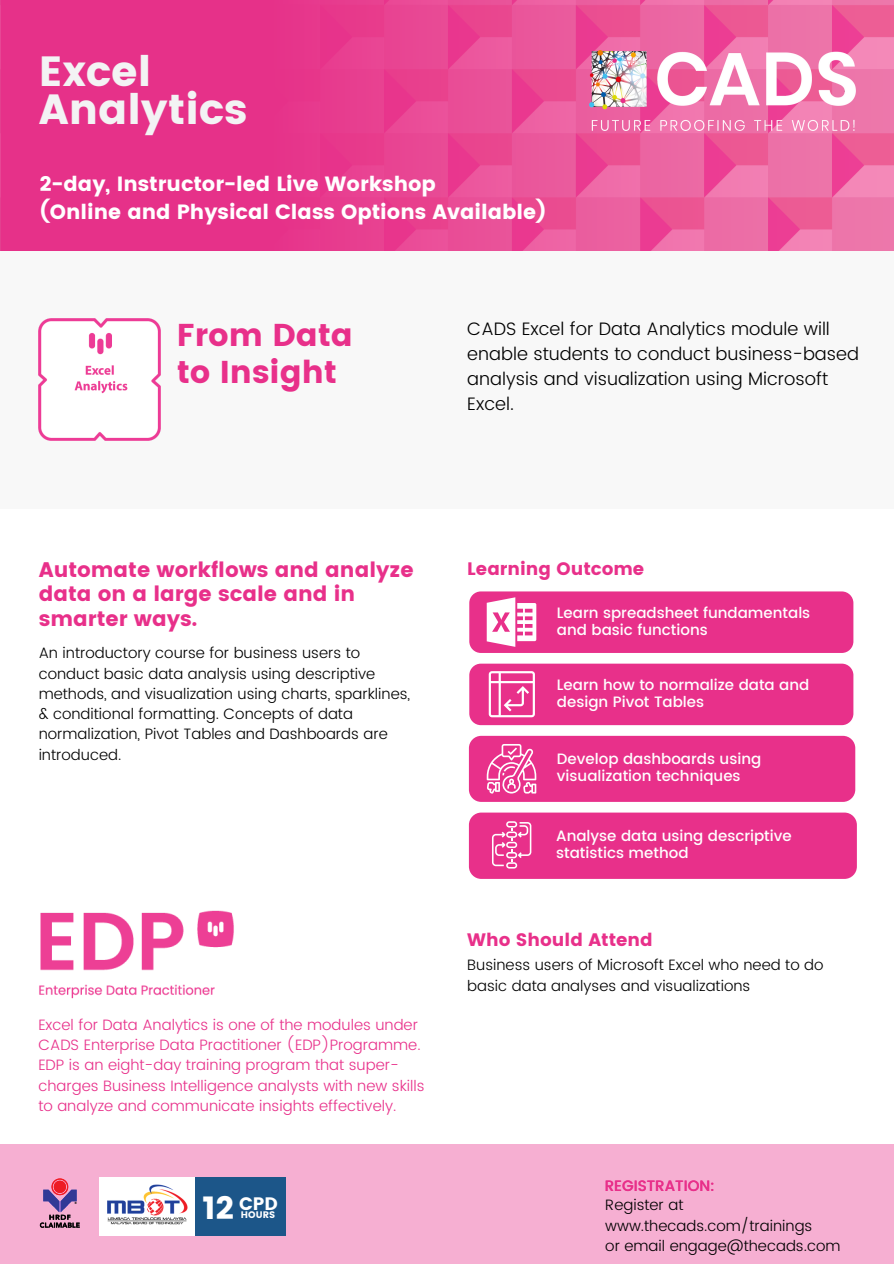
<style>
.page{position:relative;width:894px;height:1264px;background:#fff}
.page>*{position:absolute;margin:0;border:0;box-sizing:border-box;transform-origin:0 0}
.t1{font:42px "Poppins";color:#f3f3f4}
.t2{font:31.65px "Poppins";color:#fff}
.t3{font:31.5px "Poppins";color:#e8308a}
.t4{font:21px/24.8px "Poppins";color:#e8308a}
.t5{font:20.55px "Poppins";color:#fff}
.t6{font:300 18px/24.8px "Poppins";color:#000}
.t7{font:18px "Poppins";color:#e8308a}
.t8{font:18px "Poppins";color:#fff}
.t9{font:300 15px/20.2px "Poppins";color:#000}
.t10{font:300 15px/20.2px "Poppins";color:#e8308a}
.t11{font:500 15px/17px "Poppins";color:#fff}
.t12{font:500 15px "Poppins";color:#e8308a}
.t13{font:9.45px "Poppins";color:#fff}
</style>
<div class="page">
<img style="left:0;top:0;width:893px;height:251px">
<div style="left:0;top:251px;width:893px;height:257px;background:#f8f8f8"></div>
<img style="left:589px;top:50px;width:265px;height:80px">
<img style="left:39px;top:319px;width:121px;height:121px">
<div style="left:469px;top:591px;width:384px;height:62px;background:#e8308a;border-radius:12px"></div>
<svg style="left:486px;top:597px;width:50px;height:50px"></svg>
<div style="left:469px;top:663px;width:384px;height:62px;background:#e8308a;border-radius:12px"></div>
<svg style="left:488px;top:671px;width:47px;height:46px"></svg>
<div style="left:469px;top:735px;width:386px;height:67px;background:#e8308a;border-radius:12px"></div>
<div style="left:469px;top:812px;width:387px;height:66px;background:#e8308a;border-radius:12px"></div>
<svg style="left:492px;top:821px;width:39px;height:47px"></svg>
<img style="left:39px;top:910px;width:195px;height:89px">
<div style="left:0;top:1144px;width:893px;height:119px;background:#f6afd2"></div>
<img style="left:107px;top:1235px;width:80px;height:1px">
<img style="left:39px;top:1178px;width:41px;height:50px">
<svg style="left:486px;top:744px;width:50px;height:49px"></svg>
<svg style="left:99px;top:1177px;width:96px;height:58px;background:#e3dee4"></svg>
<div style="left:195px;top:1177px;width:91px;height:58px;background:#1c5689"></div>
<p class="t1" style="left:39px;top:47px;width:114px">Excel</p>
<p class="t1" style="left:39px;top:85px;width:210px">Analytics</p>
<p class="t5" style="left:40px;top:171px;width:397px">2-day, Instructor-led Live Workshop</p>
<p class="t5" style="left:40px;top:200px;width:507px">(Online and Physical Class Options Available)</p>
<p class="t3" style="left:177px;top:317px;width:178px">From Data</p>
<p class="t3" style="left:177px;top:354px;width:162px">to Insight</p>
<p class="t6" style="left:467px;top:316px;width:393px">CADS Excel for Data Analytics module will enable students to conduct business-based analysis and visualization using Microsoft Excel.</p>
<p class="t4" style="left:39px;top:557px;width:376px">Automate workflows and analyze data on a large scale and in smarter ways.</p>
<p class="t9" style="left:39px;top:643px;width:373px">An introductory course for business users to conduct basic data analysis using descriptive methods, and visualization using charts, sparklines, &amp; conditional formatting. Concepts of data normalization, Pivot Tables and Dashboards are introduced.</p>
<p class="t10" style="left:38px;top:1014px;width:387px">Excel for Data Analytics is one of the modules under CADS Enterprise Data Practitioner (EDP)Programme.<br>EDP is an eight-day training program that super&shy;charges Business Intelligence analysts with new skills to analyze and communicate insights effectively.</p>
<p class="t2" style="left:202px;top:1189px;width:33px">12</p>
<p class="t8" style="left:239px;top:1192px;width:40px">CPD</p>
<p class="t13" style="left:241px;top:1209px;width:36px">HOURS</p>
<p class="t7" style="left:467px;top:558px;width:178px">Learning Outcome</p>
<p class="t11" style="left:557px;top:604px;width:255px">Learn spreadsheet fundamentals and basic functions</p>
<p class="t11" style="left:557px;top:676px;width:254px">Learn how to normalize data and design Pivot Tables</p>
<p class="t11" style="left:557px;top:750px;width:206px">Develop dashboards using visualization techniques</p>
<p class="t11" style="left:556px;top:827px;width:237px">Analyse data using descriptive statistics method</p>
<p class="t7" style="left:467px;top:929px;width:187px">Who Should Attend</p>
<p class="t9" style="left:467px;top:955px;width:358px">Business users of Microsoft Excel who need to do basic data analyses and visualizations</p>
<p class="t12" style="left:604px;top:1177px;width:111px">REGISTRATION:</p>
<p class="t9" style="left:605px;top:1195px;width:208px">Register at www.thecads.com/trainings</p>
<p class="t9" style="left:605px;top:1235px;width:237px">or email engage@thecads.com</p>
</div>
